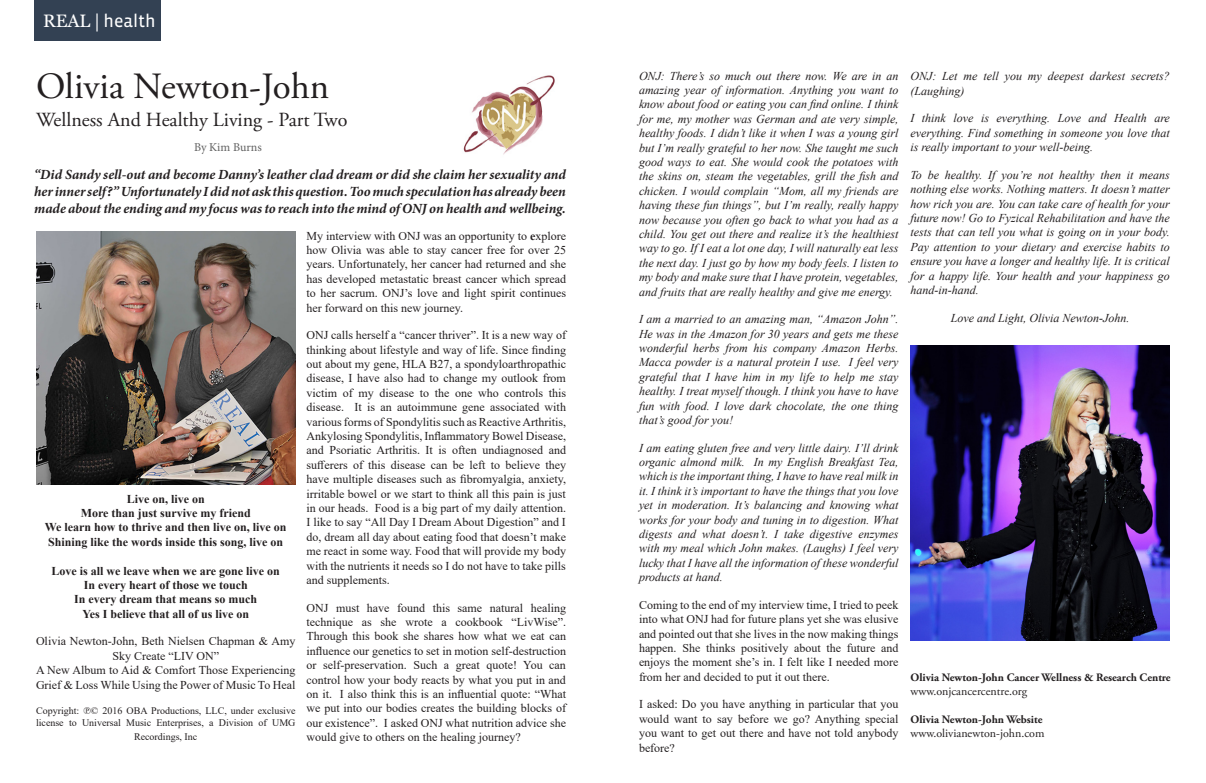
<style>
.page{position:relative;width:1206px;height:783px;background:#fff}
.page>*{position:absolute;margin:0;border:0;box-sizing:border-box;transform-origin:0 0}
.House_address{font:37px "Adobe Garamond Pro";color:#231f20}
.House_address-2{font:20px "Adobe Garamond Pro";color:#231f20}
.t1{font:18px "Vista Sans Reg";color:#fff}
.t2{font:italic 700 14px/16.8px "Minion Pro";letter-spacing:-.005em;color:#231f20;text-align:justify}
.t3{font:italic 12px/14.4px "Times New Roman";color:#231f20;text-align:justify}
.t4{font:12px/14.4px "Times New Roman";color:#231f20;text-align:justify}
.t5{font:700 12px "Times New Roman";color:#231f20}
.House_address-3{font:12px "Adobe Garamond Pro";color:#231f20}
.TOC_tight{font:12px "Minion Pro";letter-spacing:-.005em;color:#616161}
.House_address-4{font:700 11.3px "Adobe Garamond Pro";color:#231f20}
.t6{font:10px/12px "Times New Roman";color:#231f20}
.s1{font-family:"Georgia"}
.s2{font-family:"Minion Pro"}
.s3{font-weight:700}
</style>
<div class="page">
<div style="left:34px;top:0;width:127px;height:40px;background:#334153"></div>
<img style="left:36px;top:231px;width:260px;height:253px">
<img style="left:463px;top:75px;width:92px;height:80px">
<img style="left:910px;top:345px;width:260px;height:296px">
<p class="t1" style="left:43px;top:12px;width:114px"><span class="s1">REAL</span> <span class="s2">|</span> health</p>
<p class="House_address" style="left:36px;top:64px;width:295px">Olivia Newton-John</p>
<p class="House_address-2" style="left:36px;top:107px;width:313px">Wellness And Healthy Living - Part Two</p>
<p class="TOC_tight" style="left:194px;top:139px;width:69px">By Kim Burns</p>
<p class="t2" style="left:34px;top:166px;width:533px">“Did Sandy sell-out and become Danny’s leather clad dream or did she claim her sexuality and her inner self?” Unfortunately I did not ask this question. Too much speculation has already been made about the ending and my focus was to reach into the mind of ONJ on health and wellbeing.</p>
<p class="t5" style="left:127px;top:490px;width:80px">Live on, live on</p>
<p class="t5" style="left:81px;top:504px;width:172px">More than just survive my friend</p>
<p class="t5" style="left:45px;top:519px;width:243px">We learn how to thrive and then live on, live on</p>
<p class="t5" style="left:48px;top:533px;width:237px">Shining like the words inside this song, live on</p>
<p class="t5" style="left:52px;top:562px;width:230px">Love is all we leave when we are gone live on</p>
<p class="t5" style="left:84px;top:576px;width:165px">In every heart of those we touch</p>
<p class="t5" style="left:74px;top:591px;width:185px">In every dream that means so much</p>
<p class="t5" style="left:82px;top:605px;width:168px">Yes I believe that all of us live on</p>
<p class="t4" style="left:36px;top:634px;width:261px;text-align:center">Olivia Newton-John, Beth Nielsen Chapman &amp; Amy<br>Sky Create “LIV ON”</p>
<p class="t4" style="left:36px;top:663px;width:261px">A New Album to Aid &amp; Comfort Those Experiencing<br>Grief &amp; Loss While Using the Power of Music To Heal</p>
<p class="t6" style="left:36px;top:704px;width:261px">Copyright: ℗© 2016 OBA Productions, LLC, under exclusive license to Universal Music Enterprises, a Division of UMG</p>
<p class="t6" style="left:134px;top:731px;width:65px">Recordings, Inc</p>
<p class="t4" style="left:306px;top:228px;width:261px">My interview with ONJ was an opportunity to <span class="s3">e</span>xplore how Olivia was able to stay cancer free for over 25 years. Unfortunately, her cancer had returned and she has developed metastatic breast cancer which spread to her sacrum. ONJ’s love and light spirit continues her forward on this new journey.</p>
<p class="t4" style="left:306px;top:328px;width:261px">ONJ calls herself a “cancer thriver”. It is a new way of thinking about lifestyle and way of life. Since finding out about my gene, HLA B27, a spondyloarthropathic disease, I have also had to change my outlook from victim of my disease to the one who controls this disease. It is an autoimmune gene associated with various forms of Spondylitis such as Reactive Arthritis, Ankylosing Spondylitis, Inflammatory Bowel Disease, and Psoriatic Arthritis. It is often undiagnosed and sufferers of this disease can be left to believe they have multiple diseases such as fibromyalgia, anxiety, irritable bowel or we start to think all this pain is just in our heads. Food is a big part of my daily attention.<br>I like to say “All Day I Dream About Digestion” and I do, dream all day about eating food that doesn’t make me react in some way. Food that will provide my body with the nutrients it needs so I do not have to take pills and supplements.</p>
<p class="t4" style="left:306px;top:600px;width:261px">ONJ must have found this same natural healing technique as she wrote a cookbook “LivWise”.<br>Through this book she shares how what we eat can influence our genetics to set in motion self-destruction or self-preservation. Such a great quote! You can control how your body reacts by what you put in and on it. I also think this is an influential quote: “What we put into our bodies creates the building blocks of our existence”. I asked ONJ what nutrition advice she would give to others on the healing journey?</p>
<p class="t3" style="left:639px;top:68px;width:261px">ONJ: There’s so much out there now. We are in an amazing year of information. Anything you want to know about food or eating you can find online. I think for me, my mother was German and ate very simple, healthy foods. I didn’t like it when I was a young girl but I’m really grateful to her now. She taught me such good ways to eat. She would cook the potatoes with the skins on, steam the vegetables, grill the fish and chicken. I would complain “Mom, all my friends are having these fun things”, but I’m really, really happy now because you often go back to what you had as a child. You get out there and realize it’s the healthiest way to go. If I eat a lot one day, I will naturally eat less the next day. I just go by how my body feels. I listen to my body and make sure that I have protein, vegetables, and fruits that are really healthy and give me energy.</p>
<p class="t3" style="left:639px;top:312px;width:261px">I am a married to an amazing man, “Amazon John”.<br>He was in the Amazon for 30 years and gets me these wonderful herbs from his company Amazon Herbs.<br>Macca powder is a natural protein I use. I feel very grateful that I have him in my life to help me stay healthy. I treat myself though. I think you have to have fun with food. I love dark chocolate, the one thing that’s good for you!</p>
<p class="t3" style="left:639px;top:440px;width:261px">I am eating gluten free and very little dairy. I’ll drink organic almond milk. In my English Breakfast Tea, which is the important thing, I have to have real milk in it. I think it’s important to have the things that you love yet in moderation. It’s balancing and knowing what works for your body and tuning in to digestion. What digests and what doesn’t. I take digestive enzymes with my meal which John makes. (Laughs) I feel very lucky that I have all the information of these wonderful products at hand.</p>
<p class="t4" style="left:639px;top:597px;width:261px">Coming to the end of my interview time, I tried to peek into what ONJ had for future plans yet she was elusive and pointed out that she lives in the now making things happen. She thinks positively about the future and enjoys the moment she’s in. I felt like I needed more from her and decided to put it out there.</p>
<p class="t4" style="left:639px;top:697px;width:261px">I asked: Do you have anything in particular that you would want to say before we go? Anything special you want to get out there and have not told anybody before?</p>
<p class="t3" style="left:910px;top:69px;width:261px">ONJ: Let me tell you my deepest darkest secrets? (Laughing)</p>
<p class="t3" style="left:910px;top:111px;width:261px">I think love is everything. Love and Health are everything. Find something in someone you love that is really important to your well-being.</p>
<p class="t3" style="left:910px;top:167px;width:261px">To be healthy. If you’re not healthy then it means nothing else works. Nothing matters. It doesn’t matter how rich you are. You can take care of health for your future now! Go to Fyzical Rehabilitation and have the tests that can tell you what is going on in your body.<br>Pay attention to your dietary and exercise habits to ensure you have a longer and healthy life. It is critical for a happy life. Your health and your happiness go hand-in-hand.</p>
<p class="t3" style="left:951px;top:310px;width:180px">Love and Light, Olivia Newton-John.</p>
<p class="House_address-4" style="left:910px;top:670px;width:262px">Olivia Newton-John Cancer Wellness &amp; Research Centre</p>
<p class="House_address-3" style="left:910px;top:684px;width:118px">www.onjcancercentre.org</p>
<p class="House_address-4" style="left:910px;top:712px;width:134px">Olivia Newton-John Website</p>
<p class="House_address-3" style="left:910px;top:726px;width:135px">www.olivianewton-john.com</p>
</div>
